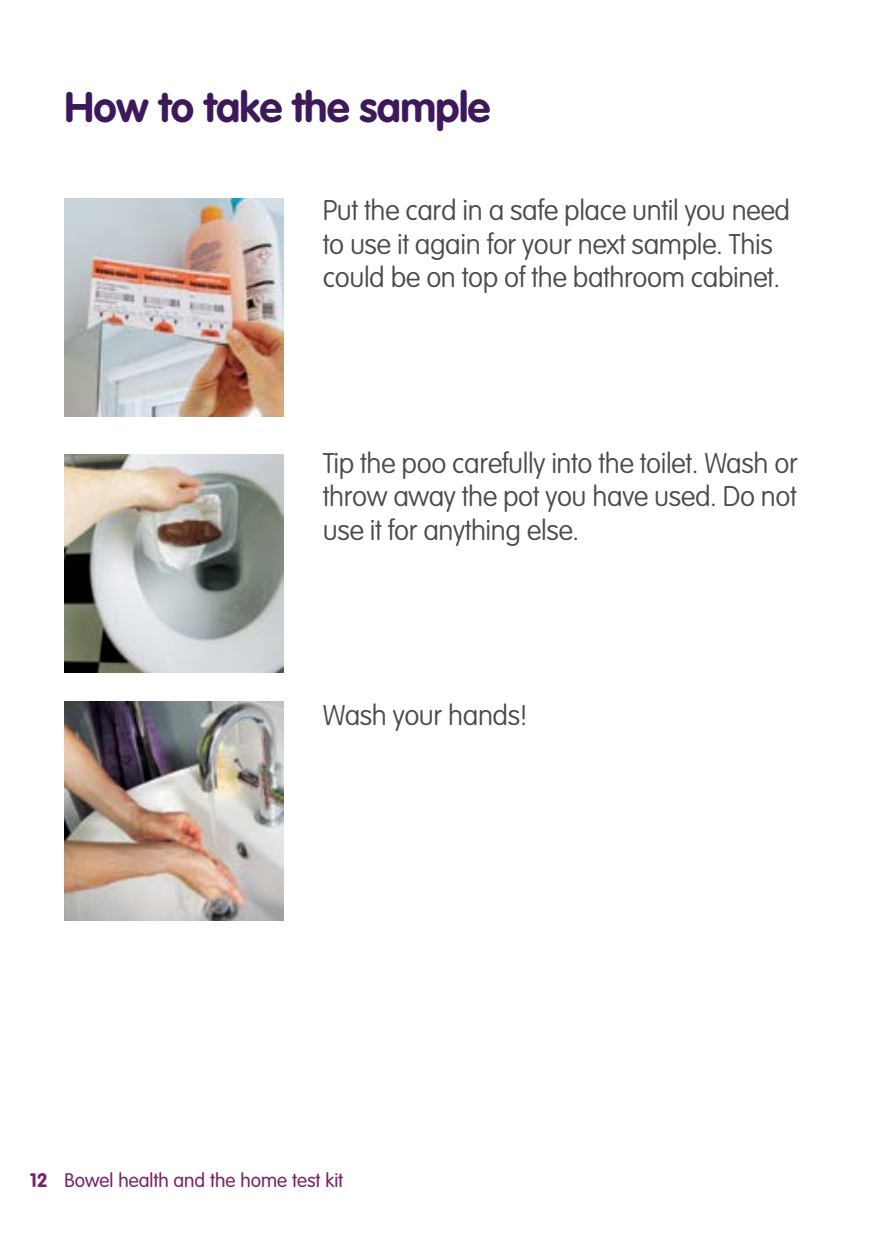
<style>
.page{position:relative;width:874px;height:1241px;background:#fff}
.page>*{position:absolute;margin:0;border:0;box-sizing:border-box;transform-origin:0 0}
.t1{font:700 42px "VAG Rounded Std";letter-spacing:-.015em;color:#3d195b}
.t2{font:100 28px/33.6px "VAG Rounded Std";letter-spacing:-.015em;color:#4a4a49;text-align:justify}
.t3{font:300 19.25px "VAG Rounded Std";color:#782168}
.s1{font-weight:700}
</style>
<div class="page">
<img style="left:64px;top:701px;width:219px;height:219px">
<img style="left:64px;top:454px;width:219px;height:218px">
<img style="left:64px;top:198px;width:219px;height:219px">
<h1 class="t1" style="left:64px;top:82px;width:427px">How to take the sample</h1>
<p class="t2" style="left:322px;top:194px;width:468px;text-align:left">Put the card in a safe place until you need to use it again for your next sample. This could be on top of the bathroom cabinet.</p>
<p class="t2" style="left:322px;top:447px;width:476px">Tip the poo carefully into the toilet. Wash or throw away the pot you have used. Do not use it for anything else.</p>
<p class="t2" style="left:322px;top:699px;width:206px">Wash your hands!</p>
<p class="t3" style="left:30px;top:1169px;width:315px"><span class="s1">12</span> Bowel health and the home test kit</p>
</div>
